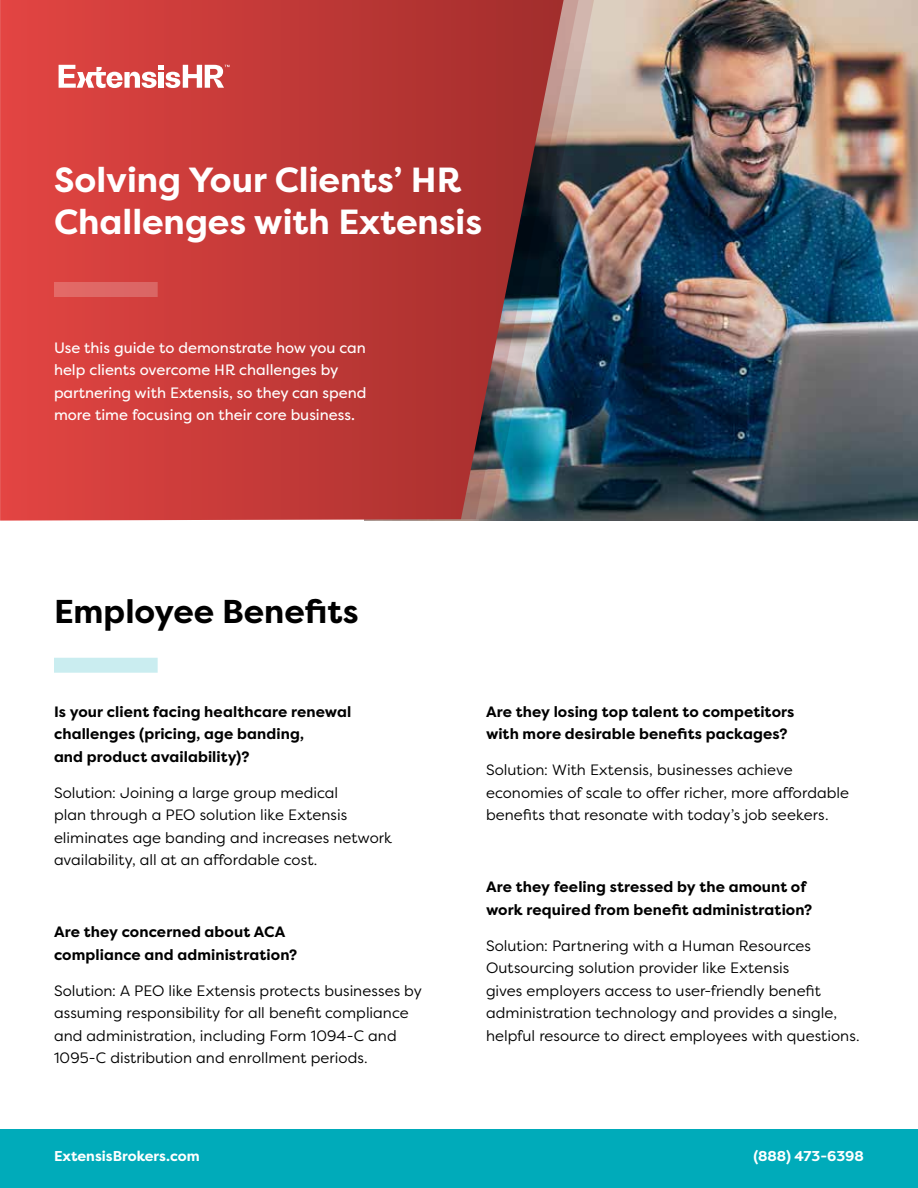
<style>
.page{position:relative;width:918px;height:1188px;background:#fff}
.page>*{position:absolute;margin:0;border:0;box-sizing:border-box;transform-origin:0 0}
.t1{font:700 34.8px/41.8px "Filson Pro";color:#fff}
.t2{font:700 33px "Filson Pro";color:#000}
.t3{font:15px/22.5px "Filson Pro";letter-spacing:.005em;color:#000}
.t4{font:700 15px/22.5px "Filson Pro";letter-spacing:.005em;color:#000}
.t5{font:15px/22.5px "Filson Pro";color:#fff}
.t6{font:700 14.25px "Filson Pro";color:#fff}
</style>
<div class="page">
<img style="left:594px;top:0;width:324px;height:521px">
<svg style="left:0;top:0;width:594px;height:521px;background:#b44040"></svg>
<div style="left:54px;top:282px;width:104px;height:15px;background:#de6766"></div>
<div style="left:54px;top:658px;width:104px;height:15px;background:#caedf0"></div>
<div style="left:0;top:1129px;width:918px;height:59px;background:#00abba"></div>
<svg style="left:59px;top:65px;width:171px;height:23px"></svg>
<h1 class="t1" style="left:54px;top:160px;width:430px">Solving Your Clients’ HR<br>Challenges with Extensis</h1>
<p class="t5" style="left:54px;top:336px;width:314px">Use this guide to demonstrate how you can help clients overcome HR challenges by partnering with Extensis, so they can spend more time focusing on their core business.</p>
<h2 class="t2" style="left:54px;top:591px;width:306px">Employee Benefits</h2>
<p class="t4" style="left:54px;top:701px;width:299px">Is your client facing healthcare renewal challenges (pricing, age banding,<br>and product availability)?</p>
<p class="t3" style="left:54px;top:781px;width:340px">Solution: Joining a large group medical<br>plan through a PEO solution like Extensis eliminates age banding and increases network availability, all at an affordable cost.</p>
<p class="t4" style="left:54px;top:921px;width:245px">Are they concerned about ACA compliance and administration?</p>
<p class="t3" style="left:54px;top:979px;width:369px">Solution: A PEO like Extensis protects businesses by assuming responsibility for all benefit compliance and administration, including Form 1094-C and 1095-C distribution and enrollment periods.</p>
<p class="t4" style="left:486px;top:701px;width:310px">Are they losing top talent to competitors with more desirable benefits packages?</p>
<p class="t3" style="left:486px;top:759px;width:365px">Solution: With Extensis, businesses achieve economies of scale to offer richer, more affordable benefits that resonate with today’s job seekers.</p>
<p class="t4" style="left:486px;top:876px;width:328px">Are they feeling stressed by the amount of work required from benefit administration?</p>
<p class="t3" style="left:486px;top:934px;width:375px">Solution: Partnering with a Human Resources Outsourcing solution provider like Extensis<br>gives employers access to user-friendly benefit administration technology and provides a single, helpful resource to direct employees with questions.</p>
<p class="t6" style="left:54px;top:1147px;width:147px">ExtensisBrokers.com</p>
<p class="t6" style="left:754px;top:1147px;width:112px">(888) 473-6398</p>
</div>
